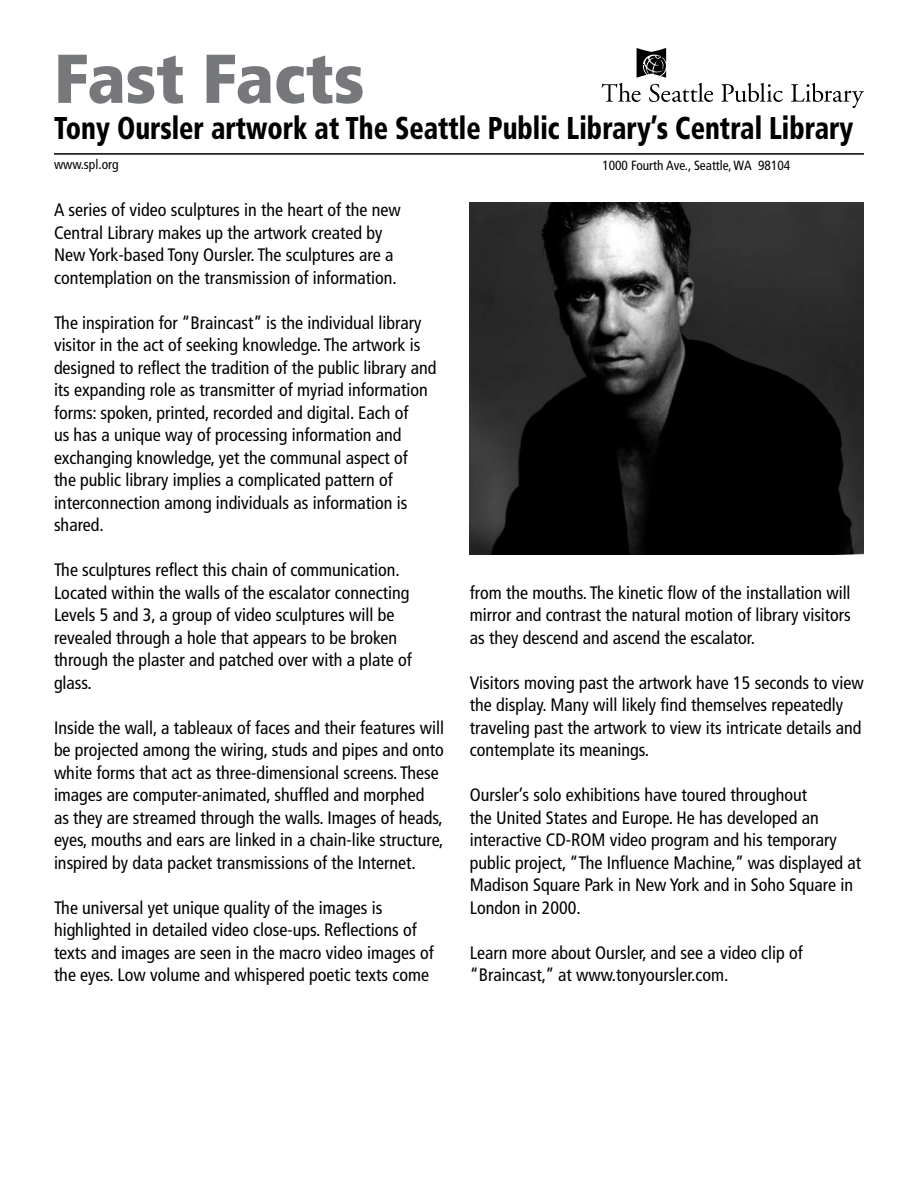
<style>
.page{position:relative;width:918px;height:1188px;background:#fff}
.page>*{position:absolute;margin:0;border:0;box-sizing:border-box;transform-origin:0 0}
.t1{font:900 condensed 69px "Frutiger";color:#76787b}
.t2{font:900 condensed 31.5px "Frutiger";color:#000;scale:.85 1}
.t3{font:condensed 18px/22.5px "Frutiger";color:#000}
.t4{font:condensed 13.5px "Frutiger";color:#000}
.t5{font:condensed 13.35px "Frutiger";color:#000}
</style>
<div class="page">
<img style="left:470px;top:203px;width:394px;height:351px">
<svg style="left:721px;top:83px;width:62px;height:19px"></svg>
<svg style="left:791px;top:83px;width:73px;height:25px"></svg>
<svg style="left:602px;top:48px;width:111px;height:54px"></svg>
<hr style="left:54px;top:153px;width:810px;height:2px;background:#000">
<h1 class="t1" style="left:54px;top:37px;width:312px">Fast Facts</h1>
<h2 class="t2" style="left:54px;top:109px;width:942px">Tony Oursler artwork at The Seattle Public Library’s Central Library</h2>
<p class="t4" style="left:54px;top:157px;width:66px">www.spl.org</p>
<p class="t5" style="left:602px;top:157px;width:189px">1000 Fourth Ave., Seattle, WA 98104</p>
<p class="t3" style="left:54px;top:199px;width:348px">A series of video sculptures in the heart of the new Central Library makes up the artwork created by New York-based Tony Oursler. The sculptures are a contemplation on the transmission of information.</p>
<p class="t3" style="left:54px;top:311px;width:384px">The inspiration for “Braincast” is the individual library visitor in the act of seeking knowledge. The artwork is designed to reflect the tradition of the public library and its expanding role as transmitter of myriad information forms: spoken, printed, recorded and digital. Each of<br>us has a unique way of processing information and exchanging knowledge, yet the communal aspect of<br>the public library implies a complicated pattern of interconnection among individuals as information is shared.</p>
<p class="t3" style="left:54px;top:559px;width:359px">The sculptures reflect this chain of communication.<br>Located within the walls of the escalator connecting Levels 5 and 3, a group of video sculptures will be revealed through a hole that appears to be broken through the plaster and patched over with a plate of glass.</p>
<p class="t3" style="left:54px;top:716px;width:392px">Inside the wall, a tableaux of faces and their features will be projected among the wiring, studs and pipes and onto white forms that act as three-dimensional screens. These images are computer-animated, shuffled and morphed<br>as they are streamed through the walls. Images of heads, eyes, mouths and ears are linked in a chain-like structure, inspired by data packet transmissions of the Internet.</p>
<p class="t3" style="left:54px;top:896px;width:381px">The universal yet unique quality of the images is highlighted in detailed video close-ups. Reflections of texts and images are seen in the macro video images of the eyes. Low volume and whispered poetic texts come</p>
<p class="t3" style="left:470px;top:581px;width:383px;text-align:justify">from the mouths. The kinetic flow of the installation will mirror and contrast the natural motion of library visitors as they descend and ascend the escalator.</p>
<p class="t3" style="left:470px;top:671px;width:396px">Visitors moving past the artwork have 15 seconds to view the display. Many will likely find themselves repeatedly traveling past the artwork to view its intricate details and contemplate its meanings.</p>
<p class="t3" style="left:470px;top:784px;width:393px">Oursler’s solo exhibitions have toured throughout<br>the United States and Europe. He has developed an interactive CD-ROM video program and his temporary public project, “The Influence Machine,” was displayed at Madison Square Park in New York and in Soho Square in London in 2000.</p>
<p class="t3" style="left:470px;top:941px;width:335px">Learn more about Oursler, and see a video clip of “Braincast,” at www.tonyoursler.com.</p>
</div>
